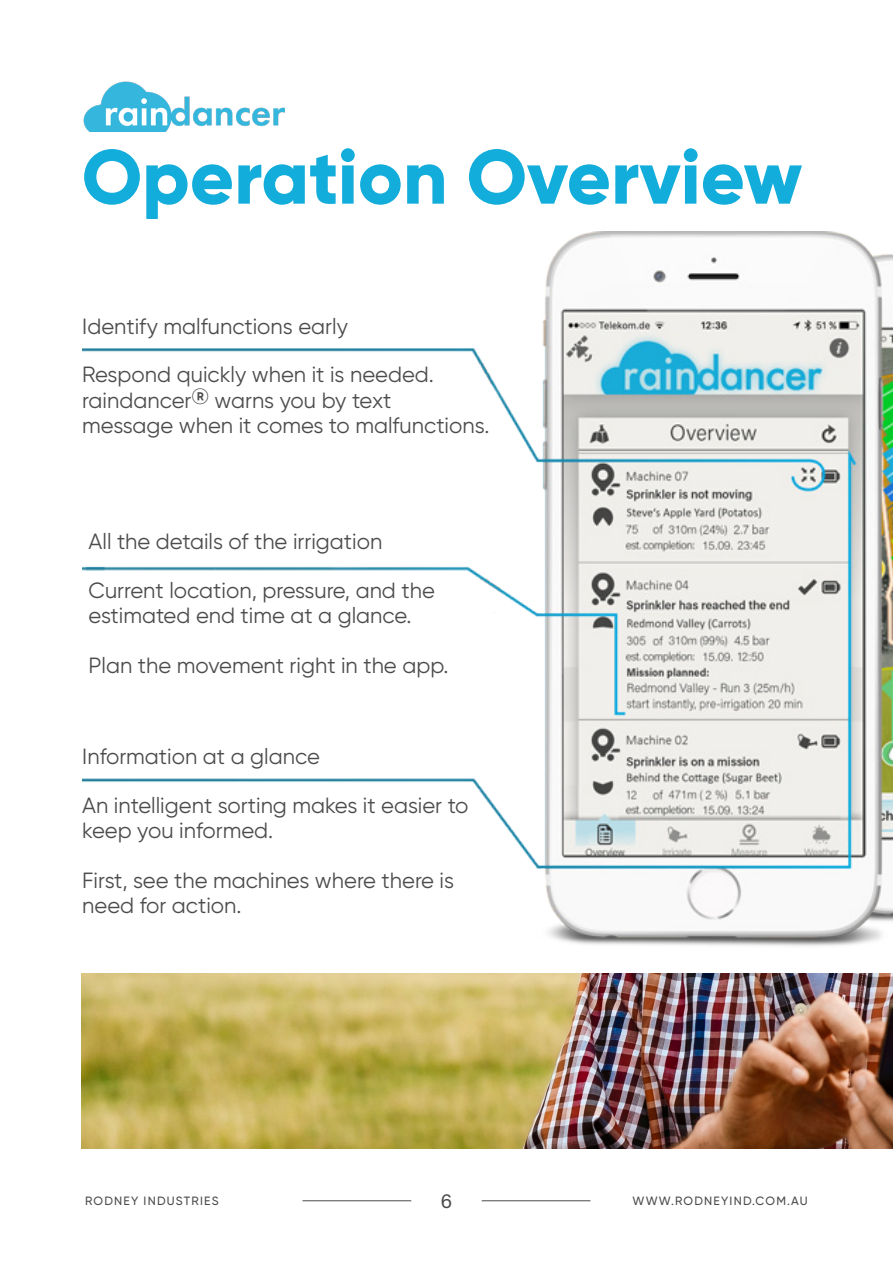
<style>
.page{position:relative;width:893px;height:1263px;background:#fff}
.page>*{position:absolute;margin:0;border:0;box-sizing:border-box;transform-origin:0 0}
.t1{font:800 76.5px "Gilroy";color:#13addb}
.t2{font:22.05px/25.2px "Gilroy";color:#4c4c4c}
.t3{font:19.5px "Acumin Pro";color:#4c4c4c}
.t4{font:500 12px "Gilroy";letter-spacing:.1em;color:#4c4c4c}
.s1{font-weight:500}
</style>
<div class="page">
<img style="left:82px;top:232px;width:811px;height:714px">
<img style="left:81px;top:973px;width:812px;height:176px">
<hr style="left:482px;top:1200px;width:108px;height:1px;background:#4c4c4c">
<hr style="left:302px;top:1200px;width:109px;height:1px;background:#4c4c4c">
<img style="left:83px;top:81px;width:201px;height:50px">
<p class="t1" style="left:82px;top:129px;width:722px">Operation Overview</p>
<p class="t2" style="left:82px;top:314px;width:267px">Identify malfunctions early</p>
<p class="t2" style="left:82px;top:362px;width:353px">Respond quickly when it is needed.</p>
<p class="t2" style="left:82px;top:387px;width:409px">raindancer<span class="s1">®</span> warns you by text<br>message when it comes to malfunctions.</p>
<p class="t2" style="left:89px;top:529px;width:295px">All the details of the irrigation</p>
<p class="t2" style="left:89px;top:577px;width:348px">Current location, pressure, and the estimated end time at a glance.</p>
<p class="t2" style="left:89px;top:652px;width:361px">Plan the movement right in the app.</p>
<p class="t2" style="left:82px;top:744px;width:239px">Information at a glance</p>
<p class="t2" style="left:82px;top:792px;width:388px">An intelligent sorting makes it easier to keep you informed.</p>
<p class="t2" style="left:82px;top:867px;width:373px">First, see the machines where there is need for action.</p>
<p class="t4" style="left:85px;top:1194px;width:135px">RODNEY INDUSTRIES</p>
<p class="t3" style="left:441px;top:1187px;width:13px">6</p>
<p class="t4" style="left:632px;top:1194px;width:177px">WWW.RODNEYIND.COM.AU</p>
</div>
